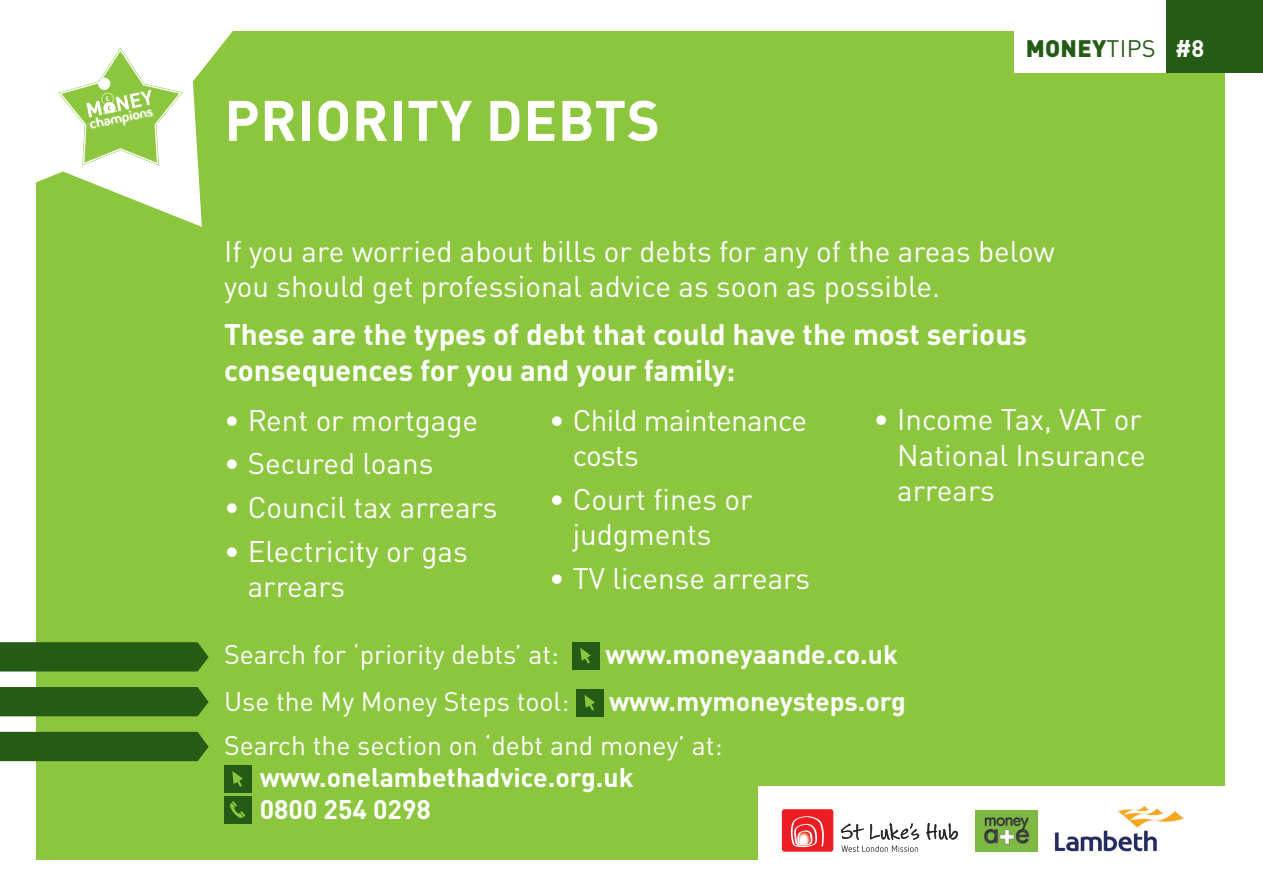
<style>
.page{position:relative;width:1263px;height:893px;background:#8bc63e}
.page>*{position:absolute;margin:0;border:0;box-sizing:border-box;transform-origin:0 0}
.t1{font:700 56.1px "DINOT";letter-spacing:.01em;color:#fff}
.t2{font:29.55px/35.4px "DINOT";color:#fff}
.t3{font:700 29.55px/35.4px "DINOT";color:#fff}
.t4{font:29.55px/35.4px "DINOT";letter-spacing:-.02em;color:#fff}
.t5{font:26.55px "DINOT";color:#fff}
.t6{font:700 26.55px/32px "DINOT";color:#fff}
.t7{font:900 23.7px "DINOT";letter-spacing:.01em;color:#265b15}
.s1{font-weight:400}
.s2{font-weight:700;color:#fff}
</style>
<div class="page">
<div style="left:1225px;top:0;width:38px;height:893px;background:#fff"></div>
<div style="left:0;top:860px;width:1263px;height:33px;background:#fff"></div>
<div style="left:0;top:0;width:1263px;height:31px;background:#fff"></div>
<div style="left:0;top:0;width:36px;height:893px;background:#fff"></div>
<svg style="left:36px;top:31px;width:197px;height:196px;fill:#fff"></svg>
<div style="left:1015px;top:0;width:244px;height:73px;background:#fff"></div>
<div style="left:759px;top:786px;width:504px;height:107px;background:#fff"></div>
<div style="left:1167px;top:0;width:96px;height:73px;background:#265b15"></div>
<svg style="left:58px;top:48px;width:124px;height:118px"></svg>
<img style="left:1055px;top:806px;width:128px;height:46px">
<div style="left:782px;top:809px;width:51px;height:43px;background:#ee1d23;border-radius:3px"></div>
<svg style="left:791px;top:816px;width:33px;height:32px"></svg>
<svg style="left:926px;top:823px;width:32px;height:17px"></svg>
<svg style="left:841px;top:823px;width:78px;height:29px"></svg>
<div style="left:0;top:687px;width:209px;height:29px;background:#265b15"></div>
<div style="left:576px;top:689px;width:27px;height:27px;background:#265b15"></div>
<svg style="left:584px;top:695px;width:11px;height:15px"></svg>
<div style="left:0;top:642px;width:209px;height:29px;background:#265b15"></div>
<div style="left:572px;top:642px;width:27px;height:27px;background:#265b15"></div>
<svg style="left:580px;top:648px;width:11px;height:15px"></svg>
<div style="left:0;top:732px;width:209px;height:29px;background:#265b15"></div>
<div style="left:224px;top:765px;width:27px;height:27px;background:#265b15"></div>
<svg style="left:232px;top:771px;width:11px;height:16px"></svg>
<div style="left:224px;top:796px;width:27px;height:27px;background:#265b15"></div>
<svg style="left:230px;top:801px;width:15px;height:17px"></svg>
<img style="left:975px;top:810px;width:62px;height:42px">
<h1 class="t1" style="left:224px;top:84px;width:437px">Priority debts</h1>
<p class="t7" style="left:1026px;top:33px;width:180px">MONEY<span class="s1">Tips</span> <span class="s2">#8</span></p>
<p class="t2" style="left:224px;top:233px;width:832px">If you are worried about bills or debts for any of the areas below you should get professional advice as soon as possible.</p>
<p class="t3" style="left:224px;top:316px;width:804px">These are the types of debt that could have the most serious consequences for you and your family:</p>
<p class="t2" style="left:224px;top:402px;width:256px">• Rent or mortgage</p>
<p class="t2" style="left:224px;top:445px;width:211px">• Secured loans</p>
<p class="t2" style="left:224px;top:489px;width:275px">• Council tax arrears</p>
<p class="t2" style="left:248px;top:533px;width:221px;text-indent:-24px">• Electricity or gas arrears</p>
<p class="t4" style="left:573px;top:402px;width:236px;text-indent:-24px">• Child maintenance costs</p>
<p class="t2" style="left:549px;top:481px;width:205px;text-align:center">• Court fines or judgments</p>
<p class="t2" style="left:549px;top:560px;width:262px">• TV license arrears</p>
<p class="t2" style="left:897px;top:402px;width:250px;text-indent:-24px">• I ncome Tax, VAT or<br>National I nsurance arrears</p>
<p class="t5" style="left:224px;top:638px;width:337px">Search for ‘priority debts’ at:</p>
<p class="t6" style="left:605px;top:637px;width:294px">www.moneyaande.co.uk</p>
<p class="t5" style="left:224px;top:684px;width:347px">Use the My Money Steps tool:</p>
<p class="t6" style="left:609px;top:684px;width:298px">www.mymoneysteps.org</p>
<p class="t5" style="left:224px;top:729px;width:500px">Search the section on ‘debt and money’ at:</p>
<p class="t6" style="left:260px;top:760px;width:375px">www.onelambethadvice.org.uk<br>0800 254 0298</p>
</div>
